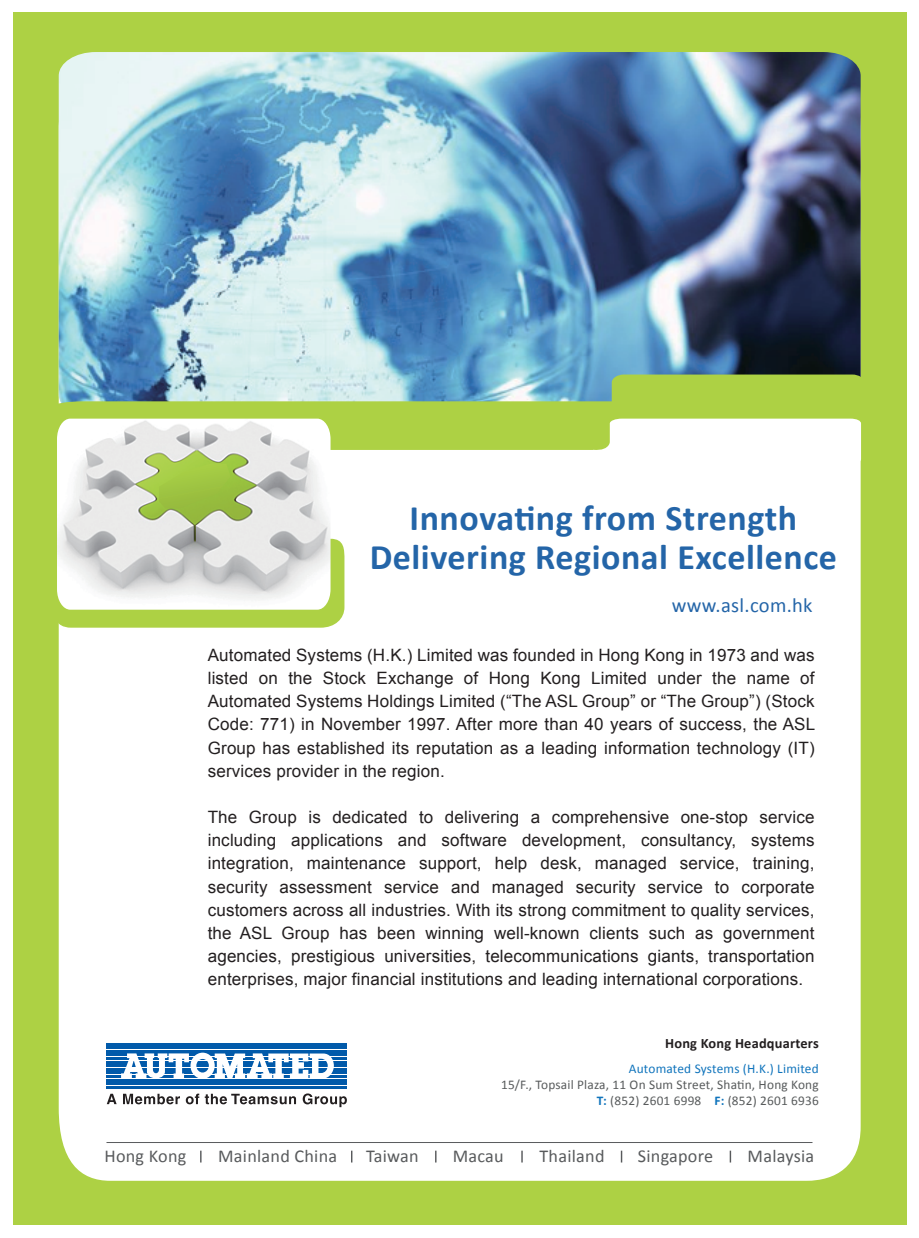
<style>
.page{position:relative;width:919px;height:1238px;background:#fff}
.page>*{position:absolute;margin:0;border:0;box-sizing:border-box;transform-origin:0 0}
.t1{font:700 36px "Calibri";letter-spacing:.015em;color:#2465a8}
.t2{font:20.55px "Calibri";letter-spacing:.015em;color:#2465a8}
.t3{font:18.15px "Calibri";letter-spacing:.015em;color:#585a5c}
.t4{font:16.95px/23.1px "Arial";letter-spacing:.01em;color:#231f20;text-align:justify}
.t5{font:700 14.4px "Calibri";letter-spacing:.015em;color:#231f20}
.t6{font:13.35px/15.9px "Calibri";letter-spacing:.015em;color:#585b5c;text-align:right}
.t7{font:13.35px "Calibri";letter-spacing:.015em;color:#1074bc}
.s1{font-weight:700;color:#1074bc}
</style>
<div class="page">
<div style="left:13px;top:13px;width:893px;height:1212px;background:#add144"></div>
<div style="left:59px;top:508px;width:801px;height:672px;background:#fff"></div>
<img style="left:59px;top:52px;width:801px;height:322px">
<svg style="left:58px;top:538px;width:286px;height:89px"></svg>
<img style="left:57px;top:508px;width:273px;height:101px">
<svg style="left:57px;top:374px;width:804px;height:134px"></svg>
<div style="left:431px;top:1006px;width:402px;height:120px;background:#fff;border-radius:2px"></div>
<svg style="left:200px;top:1150px;width:1px;height:12px"></svg>
<svg style="left:351px;top:1150px;width:1px;height:12px"></svg>
<svg style="left:435px;top:1150px;width:1px;height:12px"></svg>
<svg style="left:521px;top:1150px;width:1px;height:12px"></svg>
<svg style="left:620px;top:1150px;width:2px;height:12px"></svg>
<svg style="left:729px;top:1150px;width:2px;height:12px"></svg>
<hr style="left:106px;top:1142px;width:706px;height:1px;background:#585a5c">
<div style="left:77px;top:1014px;width:402px;height:121px;background:#fff"></div>
<svg style="left:106px;top:1043px;width:241px;height:65px"></svg>
<h1 class="t1" style="left:409px;top:494px;width:389px">Innovating from Strength</h1>
<h1 class="t1" style="left:369px;top:534px;width:469px">Delivering Regional Excellence</h1>
<p class="t2" style="left:671px;top:592px;width:142px">www.asl.com.hk</p>
<p class="t4" style="left:208px;top:643px;width:609px">Automated Systems (H.K.) Limited was founded in Hong Kong in 1973 and was listed on the Stock Exchange of Hong Kong Limited under the name of Automated Systems Holdings Limited (“The ASL Group” or “The Group”) (Stock Code: 771) in November 1997. After more than 40 years of success, the ASL Group has established its reputation as a leading information technology (IT) services provider in the region.</p>
<p class="t4" style="left:208px;top:805px;width:608px">The Group is dedicated to delivering a comprehensive one-stop service including applications and software development, consultancy, systems integration, maintenance support, help desk, managed service, training, security assessment service and managed security service to corporate customers across all industries. With its strong commitment to quality services, the ASL Group has been winning well-known clients such as government agencies, prestigious universities, telecommunications giants, transportation enterprises, major financial institutions and leading international corporations.</p>
<p class="t5" style="left:665px;top:1034px;width:155px">Hong Kong Headquarters</p>
<p class="t7" style="left:628px;top:1060px;width:191px">Automated Systems (H.K.) Limited</p>
<p class="t6" style="left:501px;top:1076px;width:319px">15/F., Topsail Plaza, 11 On Sum Street, Shatin, Hong Kong<br><span class="s1">T:</span> (852) 2601 6998 <span class="s1">F:</span> (852) 2601 6936</p>
<p class="t3" style="left:104px;top:1144px;width:83px">Hong Kong</p>
<p class="t3" style="left:218px;top:1144px;width:120px">Mainland China</p>
<p class="t3" style="left:366px;top:1144px;width:54px">Taiwan</p>
<p class="t3" style="left:452px;top:1144px;width:53px">Macau</p>
<p class="t3" style="left:539px;top:1144px;width:66px">Thailand</p>
<p class="t3" style="left:637px;top:1144px;width:77px">Singapore</p>
<p class="t3" style="left:747px;top:1144px;width:68px">Malaysia</p>
</div>
